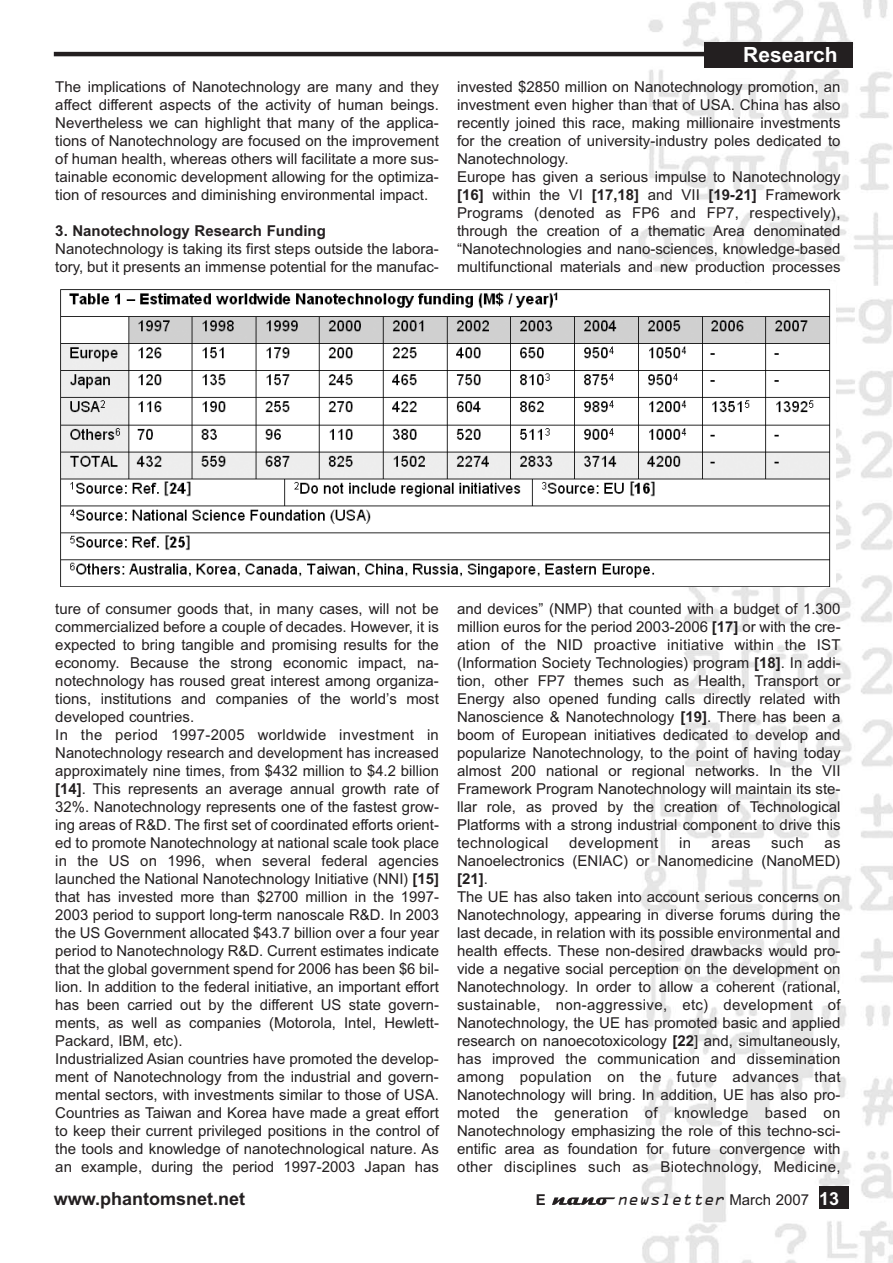
<style>
.page{position:relative;width:893px;height:1263px;background:#fff}
.page>*{position:absolute;margin:0;border:0;box-sizing:border-box;transform-origin:0 0}
.t1{font:700 21px "Arial";color:#fff}
.t2{font:700 18px "Arial";color:#231f20}
.t3{font:15px/18px "Arial";color:#231f20}
.t4{font:700 15px "Arial";color:#231f20}
.t5{font:italic 15px "OCRA";color:#231f20}
.t6{font:15px "Arial";letter-spacing:.02em;color:#231f20}
.s1{font-weight:700}
.s2{font-family:"Arial";font-style:normal}
.s3{font-family:"Arial";font-weight:700;font-style:normal;font-size:18px;color:#fff}
</style>
<div class="page">
<img style="left:624px;top:0;width:268px;height:1263px">
<div style="left:819px;top:1186px;width:30px;height:23px;background:#231f20"></div>
<svg style="left:552px;top:1197px;width:63px;height:8px"></svg>
<hr style="left:54px;top:52px;width:785px;height:4px;background:#231f20">
<div style="left:704px;top:42px;width:148px;height:25px;background:#231f20"></div>
<img style="left:60px;top:285px;width:775px;height:302px">
<p class="t3" style="left:55px;top:79px;width:385px;text-align:justify">The implications of Nanotechnology are many and they affect different aspects of the activity of human beings.<br>Nevertheless we can highlight that many of the applica&shy;tions of Nanotechnology are focused on the improvement of human health, whereas others will facilitate a more sus&shy;tainable economic development allowing for the optimiza&shy;tion of resources and diminishing environmental impact.</p>
<p class="t4" style="left:55px;top:225px;width:272px">3. Nanotechnology Research Funding</p>
<p class="t3" style="left:55px;top:241px;width:385px">Nanotechnology is taking its first steps outside the labora&shy;tory, but it presents an immense potential for the manufac-</p>
<h1 class="t1" style="left:743px;top:47px;width:96px">Research</h1>
<p class="t3" style="left:457px;top:79px;width:385px">invested $2850 million on Nanotechnology promotion, an investment even higher than that of USA. China has also recently joined this race, making millionaire investments for the creation of university-industry poles dedicated to Nanotechnology.<br>Europe has given a serious impulse to Nanotechnology <span class="s1">[16]</span> within the VI <span class="s1">[17,18]</span> and VII <span class="s1">[19-21]</span> Framework Programs (denoted as FP6 and FP7, respectively), through the creation of a thematic Area denominated “Nanotechnologies and nano-sciences, knowledge-based multifunctional materials and new production processes</p>
<p class="t3" style="left:55px;top:601px;width:385px">ture of consumer goods that, in many cases, will not be commercialized before a couple of decades. However, it is expected to bring tangible and promising results for the economy. Because the strong economic impact, na&shy;notechnology has roused great interest among organiza&shy;tions, institutions and companies of the world’s most developed countries.<br>In the period 1997-2005 worldwide investment in Nanotechnology research and development has increased approximately nine times, from $432 million to $4.2 billion <span class="s1">[14]</span>. This represents an average annual growth rate of 32%. Nanotechnology represents one of the fastest grow&shy;ing areas of R&amp;D. The first set of coordinated efforts orient&shy;ed to promote Nanotechnology at national scale took place in the US on 1996, when several federal agencies launched the National Nanotechnology Initiative (NNI) <span class="s1">[15] </span>that has invested more than $2700 million in the 1997- 2003 period to support long-term nanoscale R&amp;D. In 2003 the US Government allocated $43.7 billion over a four year period to Nanotechnology R&amp;D. Current estimates indicate that the global government spend for 2006 has been $6 bil&shy;lion. In addition to the federal initiative, an important effort has been carried out by the different US state govern&shy;ments, as well as companies (Motorola, Intel, Hewlett-Packard, IBM, etc).<br>Industrialized Asian countries have promoted the develop&shy;ment of Nanotechnology from the industrial and govern&shy;mental sectors, with investments similar to those of USA.<br>Countries as Taiwan and Korea have made a great effort to keep their current privileged positions in the control of the tools and knowledge of nanotechnological nature. As an example, during the period 1997-2003 Japan has</p>
<p class="t3" style="left:457px;top:601px;width:385px;text-align:justify">and devices” (NMP) that counted with a budget of 1.300 million euros for the period 2003-2006 <span class="s1">[17]</span> or with the cre&shy;ation of the NID proactive initiative within the IST (Information Society Technologies) program <span class="s1">[18]</span>. In addi&shy;tion, other FP7 themes such as Health, Transport or Energy also opened funding calls directly related with Nanoscience &amp; Nanotechnology <span class="s1">[19]</span>. There has been a boom of European initiatives dedicated to develop and popularize Nanotechnology, to the point of having today almost 200 national or regional networks. In the VII Framework Program Nanotechnology will maintain its ste&shy;llar role, as proved by the creation of Technological Platforms with a strong industrial component to drive this technological</p>
<p class="t6" style="left:569px;top:837px;width:91px">development</p>
<p class="t3" style="left:679px;top:835px;width:14px">in</p>
<p class="t3" style="left:711px;top:835px;width:40px">areas</p>
<p class="t3" style="left:771px;top:835px;width:34px">such</p>
<p class="t3" style="left:457px;top:835px;width:385px;text-indent:367px">as Nanoelectronics (ENIAC) or Nanomedicine (NanoMED) <span class="s1">[21]</span>.<br>The UE has also taken into account serious concerns on Nanotechnology, appearing in diverse forums during the last decade, in relation with its possible environmental and health effects. These non-desired drawbacks would pro&shy;vide a negative social perception on the development on Nanotechnology. In order to allow a coherent (rational, sustainable, non-aggressive, etc) development of Nanotechnology, the UE has promoted basic and applied research on nanoecotoxicology <span class="s1">[22</span>] and, simultaneously, has improved the communication and dissemination among population on the future advances that Nanotechnology will bring. In addition, UE has also pro&shy;moted the generation of knowledge based on Nanotechnology emphasizing the role of this techno-sci&shy;entific area as foundation for future convergence with other disciplines such as Biotechnology, Medicine,</p>
<p class="t2" style="left:54px;top:1192px;width:193px">www.phantomsnet.net</p>
<p class="t4" style="left:536px;top:1194px;width:12px">E</p>
<p class="t5" style="left:616px;top:1194px;width:224px">newsletter <span class="s2">March 2007</span> <span class="s3">13</span></p>
</div>
